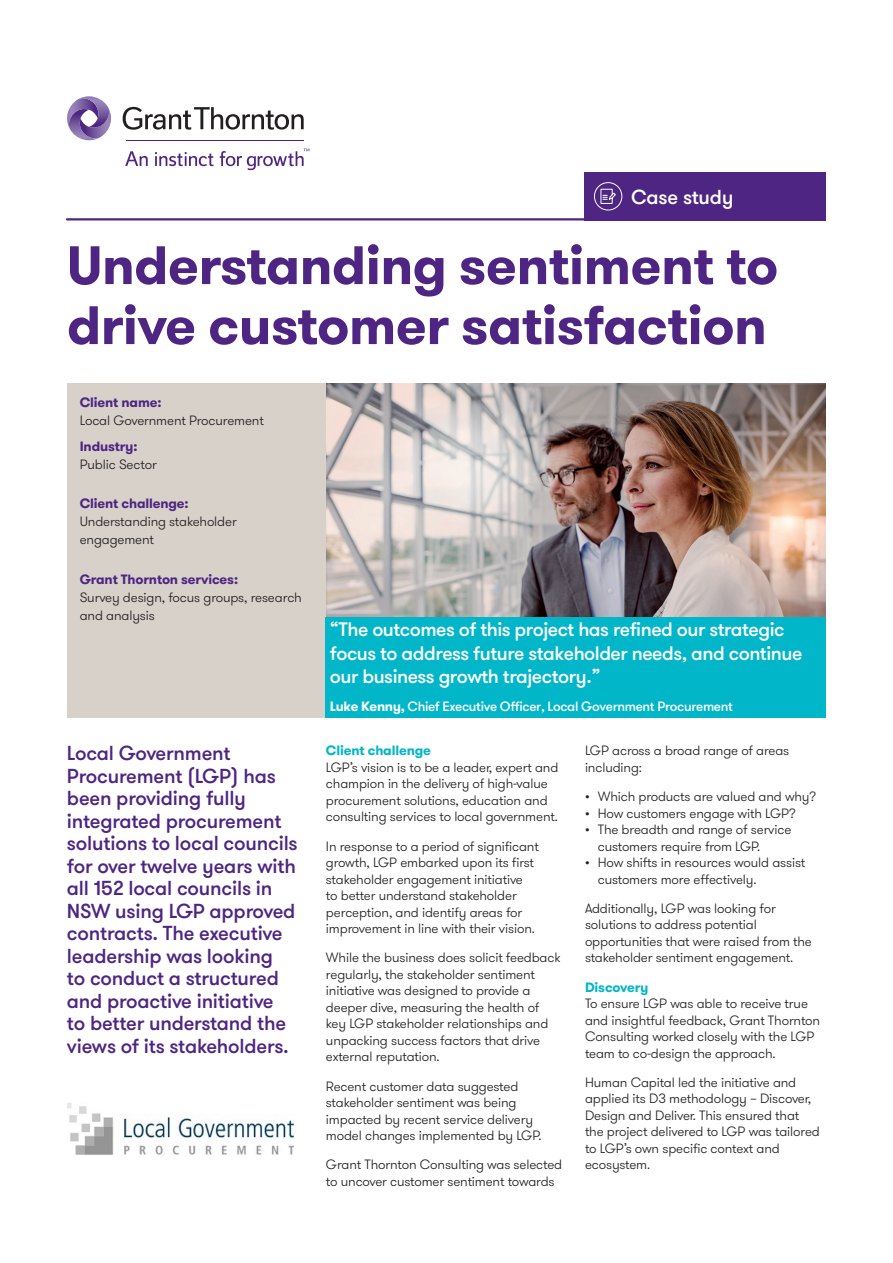
<style>
.page{position:relative;width:893px;height:1263px;background:#fff}
.page>*{position:absolute;margin:0;border:0;box-sizing:border-box;transform-origin:0 0}
._02_Headline_two_Bol{font:700 54px/60px "GT Walsheim Pro";letter-spacing:-.01em;color:#4e2582}
._04_Headline_four_Me{font:500 20.25px/22.5px "GT Walsheim Pro";letter-spacing:-.01em;color:#4e2582}
._04_Headline_four_Me-2{font:500 20.25px "GT Walsheim Pro";letter-spacing:-.01em;color:#fff}
._04_Headline_four_Me-3{font:500 19.5px/23.4px "GT Walsheim Pro";letter-spacing:-.025em;color:#fff}
._11_Body_text{font:300 13.5px/16.5px "GT Walsheim Pro";letter-spacing:-.01em;color:#231f20}
._05_Subheading_one_B{font:700 13.5px "GT Walsheim Pro";letter-spacing:-.01em;color:#4e2582}
._22_Pull_quote_attri{font:500 13.5px "GT Walsheim Pro";letter-spacing:-.025em;color:#fff}
._05_Subheading_one_B-2{font:700 13.5px "GT Walsheim Pro";letter-spacing:-.01em;color:#00b6c8}
.s1{font-weight:700}
</style>
<div class="page">
<img style="left:67px;top:1103px;width:228px;height:52px">
<svg style="left:123px;top:107px;width:181px;height:23px"></svg>
<svg style="left:125px;top:151px;width:23px;height:15px"></svg>
<svg style="left:155px;top:152px;width:58px;height:14px"></svg>
<svg style="left:220px;top:149px;width:89px;height:21px"></svg>
<hr style="left:126px;top:140px;width:178px;height:1px;background:#4e2582">
<svg style="left:67px;top:96px;width:44px;height:45px"></svg>
<hr style="left:67px;top:218px;width:757px;height:2px;background:#4e2582">
<div style="left:584px;top:172px;width:242px;height:48px;background:#4e2582"></div>
<svg style="left:594px;top:182px;width:28px;height:29px"></svg>
<img style="left:326px;top:384px;width:500px;height:233px">
<div style="left:67px;top:384px;width:259px;height:334px;background:#d7d1ca"></div>
<div style="left:326px;top:617px;width:500px;height:101px;background:#00b6c8"></div>
<p class="_04_Headline_four_Me-2" style="left:631px;top:184px;width:104px">Case study</p>
<p class="_02_Headline_two_Bol" style="left:67px;top:236px;width:713px">Understanding sentiment to drive customer satisfaction</p>
<p class="_05_Subheading_one_B" style="left:80px;top:393px;width:83px">Client name:</p>
<p class="_11_Body_text" style="left:80px;top:412px;width:186px">Local Government Procurement</p>
<p class="_05_Subheading_one_B" style="left:80px;top:438px;width:59px">Industry:</p>
<p class="_11_Body_text" style="left:80px;top:456px;width:79px">Public Sector</p>
<p class="_05_Subheading_one_B" style="left:80px;top:495px;width:110px">Client challenge:</p>
<p class="_11_Body_text" style="left:80px;top:513px;width:159px;line-height:18px">Understanding stakeholder engagement</p>
<p class="_05_Subheading_one_B" style="left:80px;top:570px;width:160px">Grant Thornton services:</p>
<p class="_11_Body_text" style="left:80px;top:588px;width:224px;line-height:18px">Survey design, focus groups, research and analysis</p>
<p class="_04_Headline_four_Me" style="left:67px;top:743px;width:232px">Local Government<br>Procurement (LGP) has been providing fully integrated procurement solutions to local councils for over twelve years with all 152 local councils in<br>NSW using LGP approved contracts. The executive leadership was looking<br>to conduct a structured and proactive initiative<br>to better understand the views of its stakeholders.</p>
<p class="_04_Headline_four_Me-3" style="left:330px;top:618px;width:474px">“The outcomes of this project has refined our strategic focus to address future stakeholder needs, and continue our business growth trajectory.”</p>
<p class="_22_Pull_quote_attri" style="left:330px;top:697px;width:404px"><span class="s1">Luke Kenny,</span> Chief Executive Officer, Local Government Procurement</p>
<p class="_05_Subheading_one_B-2" style="left:326px;top:742px;width:107px">Client challenge</p>
<p class="_11_Body_text" style="left:326px;top:759px;width:234px">LGP’s vision is to be a leader, expert and champion in the delivery of high-value procurement solutions, education and consulting services to local government.</p>
<p class="_11_Body_text" style="left:326px;top:838px;width:214px">In response to a period of significant growth, LGP embarked upon its first stakeholder engagement initiative<br>to better understand stakeholder perception, and identify areas for improvement in line with their vision.</p>
<p class="_11_Body_text" style="left:326px;top:950px;width:236px">While the business does solicit feedback regularly, the stakeholder sentiment initiative was designed to provide a deeper dive, measuring the health of key LGP stakeholder relationships and unpacking success factors that drive external reputation.</p>
<p class="_11_Body_text" style="left:326px;top:1078px;width:217px">Recent customer data suggested stakeholder sentiment was being impacted by recent service delivery model changes implemented by LGP.</p>
<p class="_11_Body_text" style="left:326px;top:1157px;width:238px">Grant Thornton Consulting was selected to uncover customer sentiment towards</p>
<p class="_11_Body_text" style="left:585px;top:743px;width:206px">LGP across a broad range of areas including:</p>
<p class="_11_Body_text" style="left:585px;top:788px;width:233px">• Which products are valued and why?</p>
<p class="_11_Body_text" style="left:585px;top:805px;width:212px">• How customers engage with LGP?</p>
<p class="_11_Body_text" style="left:598px;top:821px;width:195px;text-indent:-13px">• The breadth and range of service customers require from LGP.</p>
<p class="_11_Body_text" style="left:598px;top:854px;width:209px;text-indent:-13px">• How shifts in resources would assist customers more effectively.</p>
<p class="_11_Body_text" style="left:585px;top:900px;width:228px">Additionally, LGP was looking for solutions to address potential opportunities that were raised from the stakeholder sentiment engagement.</p>
<p class="_05_Subheading_one_B-2" style="left:585px;top:978px;width:65px">Discovery</p>
<p class="_11_Body_text" style="left:585px;top:995px;width:237px">To ensure LGP was able to receive true and insightful feedback, Grant Thornton Consulting worked closely with the LGP team to co-design the approach.</p>
<p class="_11_Body_text" style="left:585px;top:1074px;width:236px">Human Capital led the initiative and applied its D3 methodology – Discover, Design and Deliver. This ensured that the project delivered to LGP was tailored to LGP’s own specific context and ecosystem.</p>
</div>
